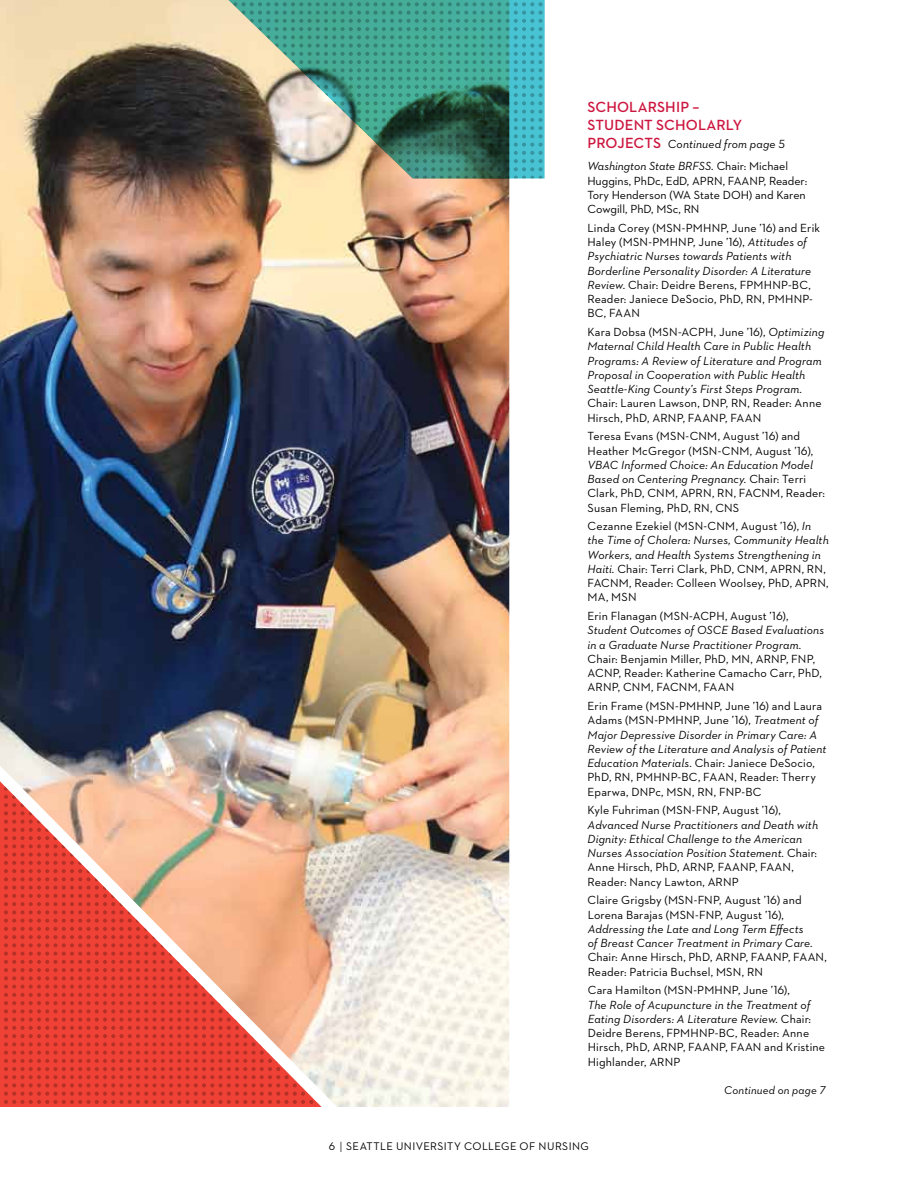
<style>
.page{position:relative;width:918px;height:1188px;background:#fff}
.page>*{position:absolute;margin:0;border:0;box-sizing:border-box;transform-origin:0 0}
.t1{font:600 15px/18px "Neutraface 2 Text";letter-spacing:.005em;color:#cd163f}
.t2{font:12px/14.2px "Neutraface 2 Text";letter-spacing:.015em;color:#000}
.t3{font:italic 12px/14.2px "Neutraface 2 Text";letter-spacing:.01em;color:#000}
.t4{font:italic 11.4px "Neutraface 2 Text";letter-spacing:.02em;color:#000}
.t5{font:11.25px "Neutraface 2 Text";letter-spacing:.035em;color:#000}
.s1{font-weight:600;font-style:normal;font-size:15px;color:#cd163f}
.s2{font-style:italic}
.s3{font-style:normal}
.s4{font-weight:300;font-size:15px}
</style>
<div class="page">
<img style="left:0;top:0;width:509px;height:1107px">
<svg style="left:4px;top:781px;width:398px;height:326px;background:#e7907d"></svg>
<img style="left:200px;top:2px;width:343px;height:176px">
<p class="t1" style="left:587px;top:98px;width:156px">SCHOLARSHIP –<br>STUDENT SCHOLARLY</p>
<p class="t3" style="left:587px;top:137px;width:199px"><span class="s1">PROJECTS</span> Continued from page 5</p>
<p class="t2" style="left:587px;top:159px;width:221px"><span class="s2">Washington State BRFSS.</span> Chair: Michael huggins, Phdc, edd, aPrn, FaanP, reader: tory henderson (wa state doh) and Karen Cowgill, Phd, Msc, rn</p>
<p class="t2" style="left:587px;top:221px;width:234px">linda Corey (Msn-PMhnP, June ’16) and erik haley (Msn-PMhnP, June ’16), <span class="s2">Attitudes of Psychiatric Nurses towards Patients with Borderline Personality Disorder: A Literature Review</span>. Chair: deidre Berens, FPMhnP-BC, reader: Janiece desocio, Phd, rn, PMhnP-BC, Faan</p>
<p class="t3" style="left:587px;top:325px;width:238px"><span class="s3">Kara dobsa (Msn-aCPh, June ’16),</span> Optimizing Maternal Child Health Care in Public Health Programs: A Review of Literature and Program Proposal in Cooperation with Public Health Seattle-King County’s First Steps Program.</p>
<p class="t2" style="left:587px;top:396px;width:236px">Chair: lauren lawson, dnP, rn, reader: anne</p>
<p class="t2" style="left:587px;top:408px;width:214px;line-height:18.8px">hirsch, Phd, arnP, FaanP, Faan<br>teresa evans (Msn-CnM, august ’16) and</p>
<p class="t2" style="left:587px;top:443px;width:227px">heather Mcgregor (Msn-CnM, august ’16),</p>
<p class="t2" style="left:588px;top:457px;width:239px"><span class="s2">VBAC Informed Choice: An Education Model Based on Centering Pregnancy.</span> Chair: terri Clark, Phd, CnM, aPrn, rn, FaCnM, reader: susan Fleming, Phd, rn, Cns</p>
<p class="t2" style="left:588px;top:519px;width:243px">Cezanne ezekiel (Msn-CnM, august ’16), <span class="s2">In the Time of Cholera: Nurses, Community Health Workers, and Health Systems Strengthening in Haiti.</span> Chair: terri Clark, Phd, CnM, aPrn, rn, FaCnM, reader: Colleen woolsey, Phd, aPrn, Ma, Msn</p>
<p class="t2" style="left:588px;top:609px;width:202px">erin Flanagan (Msn-aCPh, august ’16),</p>
<p class="t3" style="left:588px;top:623px;width:238px">Student Outcomes of OSCE Based Evaluations in a Graduate Nurse Practitioner Program.</p>
<p class="t2" style="left:588px;top:652px;width:236px">Chair: Benjamin Miller, Phd, Mn, arnP, FnP, aCnP, reader: Katherine Camacho Carr, Phd, arnP, CnM, FaCnM, Faan</p>
<p class="t2" style="left:588px;top:699px;width:240px">erin Frame (Msn-PMhnP, June ’16) and laura adams (Msn-PMhnP, June ’16), <span class="s2">Treatment of Major Depressive Disorder in Primary Care: A Review of the Literature and Analysis of Patient Education Materials.</span> Chair: Janiece desocio, Phd, rn, PMhnP-BC, Faan, reader: therry eparwa, dnPc, Msn, rn, FnP-BC</p>
<p class="t2" style="left:588px;top:803px;width:195px">Kyle Fuhriman (Msn-FnP, august ’16),</p>
<p class="t3" style="left:588px;top:817px;width:232px">Advanced Nurse Practitioners and Death with Dignity: Ethical Challenge to the American Nurses Association Position Statement. <span class="s3">Chair: anne hirsch, Phd, arnP, FaanP, Faan, reader: nancy lawton, arnP</span></p>
<p class="t2" style="left:588px;top:893px;width:216px">Claire grigsby (Msn-FnP, august ’16) and lorena Barajas (Msn-FnP, august ’16),</p>
<p class="t3" style="left:588px;top:921px;width:227px">Addressing the Late and Long Term Efects of Breast Cancer Treatment in Primary Care.</p>
<p class="t2" style="left:588px;top:950px;width:241px">Chair: anne hirsch, Phd, arnP, FaanP, Faan, reader: Patricia Buchsel, Msn, rn</p>
<p class="t2" style="left:588px;top:983px;width:204px">Cara hamilton (Msn-PMhnP, June ’16),</p>
<p class="t2" style="left:588px;top:997px;width:239px"><span class="s2">The Role of Acupuncture in the Treatment of Eating Disorders: A Literature Review.</span> Chair: deidre Berens, FPMhnP-BC, reader: anne hirsch, Phd, arnP, FaanP, Faan and Kristine highlander, arnP</p>
<p class="t4" style="left:724px;top:1083px;width:103px">Continued on page 7</p>
<p class="t5" style="left:329px;top:1139px;width:261px">6 <span class="s4">I</span> seattle university College oF nursing</p>
</div>
